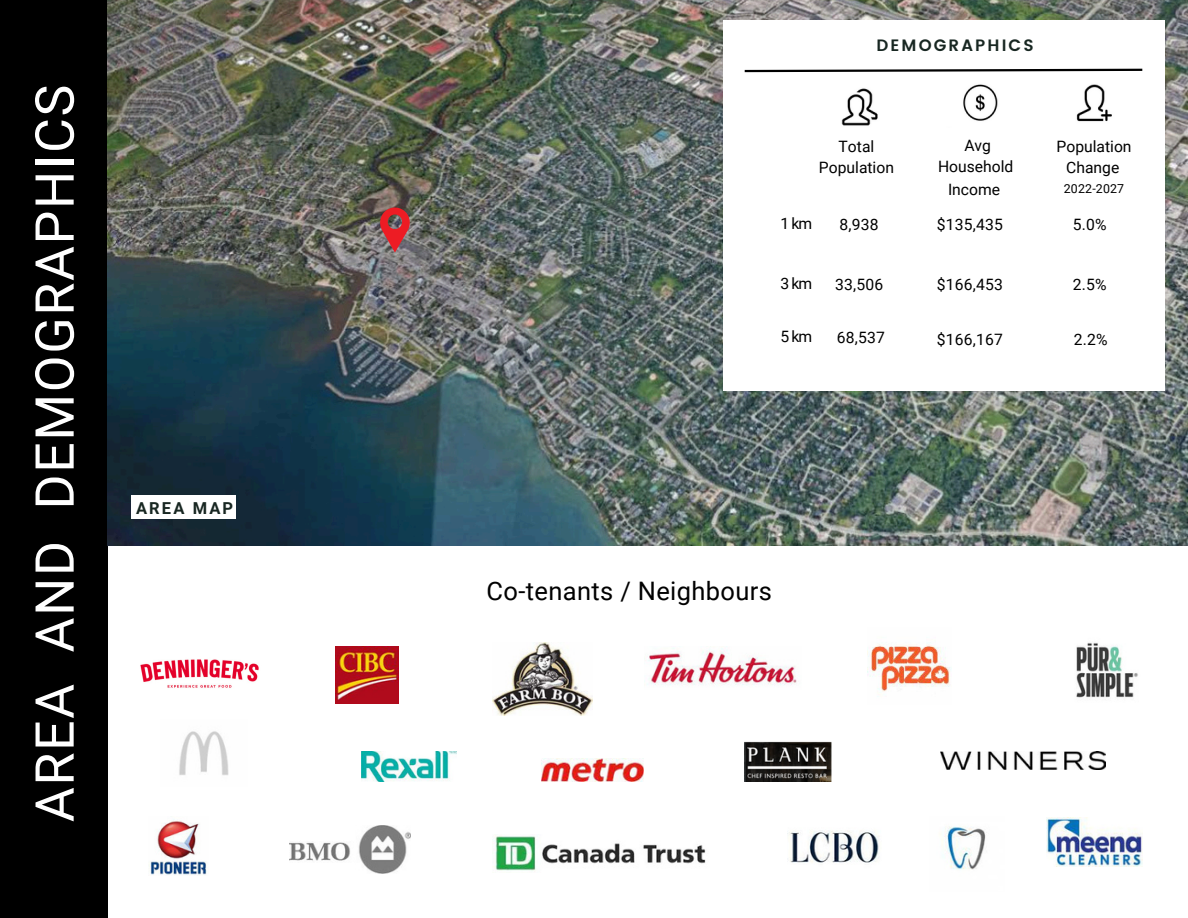
<style>
.page{position:relative;width:1188px;height:918px;background:#fff}
.page>*{position:absolute;margin:0;border:0;box-sizing:border-box;transform-origin:0 0}
.t1{font:53.55px "Roboto";letter-spacing:.03em;color:#fff}
.t2{font:25.5px "Roboto";letter-spacing:.015em;color:#000}
.t3{font:600 16.5px "Poppins";letter-spacing:.13em;color:#182722}
.t4{font:700 16.5px "Roboto";letter-spacing:.13em;color:#182722}
.t5{font:15.6px "Roboto";color:#000}
.t6{font:12.3px "Roboto";letter-spacing:.015em;color:#000}
</style>
<div class="page">
<div style="left:0;top:0;width:108px;height:918px;background:#000"></div>
<img style="left:108px;top:0;width:1080px;height:546px">
<div style="left:723px;top:20px;width:441px;height:370px;background:#fff"></div>
<img style="left:963px;top:84px;width:149px;height:38px">
<img style="left:841px;top:88px;width:37px;height:38px">
<svg style="left:744px;top:68px;width:399px;height:5px"></svg>
<img style="left:179px;top:731px;width:50px;height:45px">
<img style="left:149px;top:819px;width:58px;height:56px">
<img style="left:492px;top:642px;width:100px;height:73px">
<img style="left:362px;top:751px;width:94px;height:31px">
<img style="left:335px;top:647px;width:63px;height:57px">
<img style="left:745px;top:741px;width:87px;height:40px">
<img style="left:867px;top:643px;width:85px;height:54px">
<img style="left:647px;top:647px;width:150px;height:38px">
<img style="left:492px;top:836px;width:214px;height:35px">
<img style="left:787px;top:830px;width:92px;height:33px">
<img style="left:941px;top:751px;width:164px;height:18px">
<img style="left:541px;top:758px;width:103px;height:24px">
<img style="left:289px;top:826px;width:122px;height:47px">
<img style="left:1076px;top:642px;width:62px;height:56px">
<img style="left:1047px;top:818px;width:95px;height:48px">
<img style="left:941px;top:826px;width:45px;height:44px">
<img style="left:140px;top:659px;width:119px;height:29px">
<div style="left:131px;top:496px;width:104px;height:23px;background:#fff"></div>
<svg style="left:378px;top:205px;width:33px;height:48px;background:#a74a4d"></svg>
<h2 class="t1" style="left:24px;top:822px;width:739px;rotate:-90deg">AREA AND DEMOGRAPHICS</h2>
<p class="t4" style="left:136px;top:498px;width:99px">AREA MAP</p>
<p class="t3" style="left:876px;top:36px;width:159px">DEMOGRAPHICS</p>
<p class="t5" style="left:839px;top:137px;width:37px">Total</p>
<p class="t5" style="left:819px;top:159px;width:77px">Population</p>
<p class="t5" style="left:964px;top:136px;width:28px">Avg</p>
<p class="t5" style="left:938px;top:157px;width:77px">Household</p>
<p class="t5" style="left:1057px;top:137px;width:77px">Population</p>
<h5 class="t5" style="left:1066px;top:159px;width:55px">Change</h5>
<h5 class="t5" style="left:948px;top:181px;width:54px">Income</h5>
<h5 class="t6" style="left:1064px;top:182px;width:62px">2022-2027</h5>
<h4 class="t5" style="left:780px;top:215px;width:34px">1km</h4>
<h5 class="t5" style="left:840px;top:215px;width:41px">8,938</h5>
<h5 class="t5" style="left:937px;top:215px;width:68px">$135,435</h5>
<h5 class="t5" style="left:1073px;top:215px;width:35px">5.0%</h5>
<p class="t5" style="left:780px;top:275px;width:34px">3km</p>
<h4 class="t5" style="left:780px;top:327px;width:34px">5km</h4>
<h5 class="t5" style="left:835px;top:276px;width:50px">33,506</h5>
<h5 class="t5" style="left:837px;top:328px;width:50px">68,537</h5>
<h5 class="t5" style="left:937px;top:276px;width:68px">$166,453</h5>
<p class="t5" style="left:937px;top:330px;width:68px">$166,167</p>
<h5 class="t5" style="left:1073px;top:276px;width:35px">2.5%</h5>
<h5 class="t5" style="left:1074px;top:330px;width:35px">2.2%</h5>
<h5 class="t2" style="left:487px;top:576px;width:287px">Co-tenants / Neighbours</h5>
</div>
